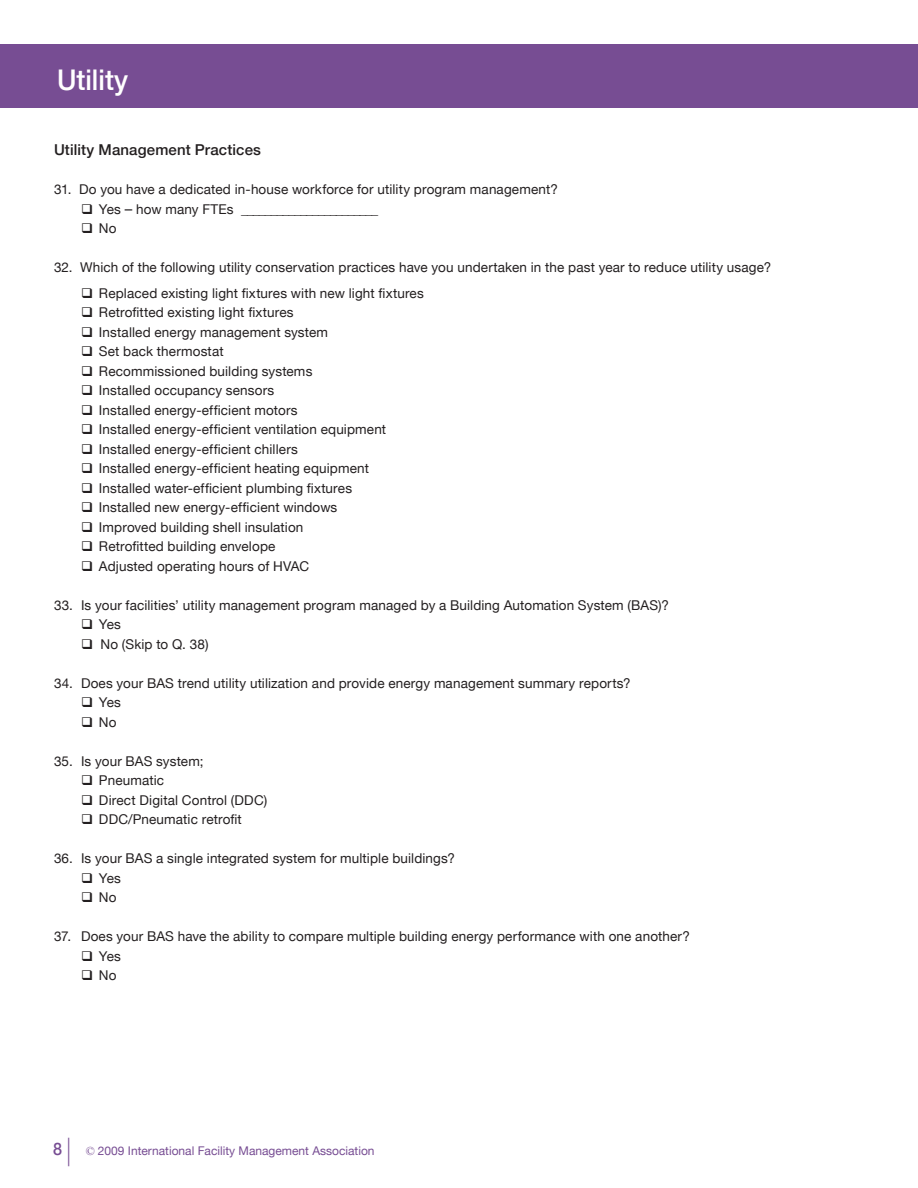
<style>
.page{position:relative;width:918px;height:1188px;background:#fff}
.page>*{position:absolute;margin:0;border:0;box-sizing:border-box;transform-origin:0 0}
.t1{font:500 28.5px "Helvetica Neue LT";color:#fff;scale:.95 1}
.t2{font:100 28.5px "Helvetica Neue LT";color:#774d93;scale:.95 1}
.t3{font:500 17.1px "Helvetica Neue LT";color:#774d93;scale:.95 1}
.t4{font:500 15px "Helvetica Neue LT";letter-spacing:.01em;color:#231f20}
.t5{font:13.5px "Helvetica Neue LT";letter-spacing:.01em;color:#231f20}
.t6{font:12px "Helvetica Neue LT";color:#774d93}
.s1{font-size:15px}
.s2{font-family:"Times New Roman"}
</style>
<div class="page">
<div style="left:0;top:44px;width:918px;height:64px;background:#774d93"></div>
<p class="t1" style="left:57px;top:63px;width:76px">Utility</p>
<p class="t4" style="left:54px;top:141px;width:209px">Utility Management Practices</p>
<p class="t5" style="left:54px;top:181px;width:506px">31. Do you have a dedicated in-house workforce for utility program management?</p>
<p class="t5" style="left:81px;top:201px;width:299px">❑ Yes <span class="s1">–</span> how many FTEs _______________________</p>
<p class="t5" style="left:81px;top:220px;width:37px">❑ No</p>
<p class="t5" style="left:54px;top:259px;width:719px">32. Which of the following utility conservation practices have you undertaken in the past year to reduce utility usage?</p>
<p class="t5" style="left:81px;top:285px;width:344px">❑ Replaced existing light fixtures with new light fixtures</p>
<p class="t5" style="left:81px;top:304px;width:214px">❑ Retrofitted existing light fixtures</p>
<p class="t5" style="left:81px;top:324px;width:249px">❑ Installed energy management system</p>
<p class="t5" style="left:81px;top:343px;width:144px">❑ Set back thermostat</p>
<p class="t5" style="left:81px;top:363px;width:233px">❑ Recommissioned building systems</p>
<p class="t5" style="left:81px;top:382px;width:195px">❑ Installed occupancy sensors</p>
<p class="t5" style="left:81px;top:402px;width:218px">❑ Installed energy-efficient motors</p>
<p class="t5" style="left:81px;top:421px;width:307px">❑ Installed energy-efficient ventilation equipment</p>
<p class="t5" style="left:81px;top:441px;width:218px">❑ Installed energy-efficient chillers</p>
<p class="t5" style="left:81px;top:460px;width:290px">❑ Installed energy-efficient heating equipment</p>
<p class="t5" style="left:81px;top:480px;width:273px">❑ Installed water-efficient plumbing fixtures</p>
<p class="t5" style="left:81px;top:499px;width:258px">❑ Installed new energy-efficient windows</p>
<p class="t5" style="left:81px;top:519px;width:224px">❑ Improved building shell insulation</p>
<p class="t5" style="left:81px;top:538px;width:196px">❑ Retrofitted building envelope</p>
<p class="t5" style="left:81px;top:558px;width:230px">❑ Adjusted operating hours of HVAC</p>
<p class="t5" style="left:54px;top:597px;width:616px">33. Is your facilities’ utility management program managed by a Building Automation System (BAS)?</p>
<p class="t5" style="left:81px;top:616px;width:42px">❑ Yes</p>
<p class="t5" style="left:81px;top:636px;width:129px">❑ No (Skip to Q. 38)</p>
<p class="t5" style="left:54px;top:675px;width:578px">34. Does your BAS trend utility utilization and provide energy management summary reports?</p>
<p class="t5" style="left:81px;top:694px;width:42px">❑ Yes</p>
<p class="t5" style="left:81px;top:714px;width:37px">❑ No</p>
<p class="t5" style="left:54px;top:753px;width:151px">35. Is your BAS system;</p>
<p class="t5" style="left:81px;top:772px;width:85px">❑ Pneumatic</p>
<p class="t5" style="left:81px;top:792px;width:188px">❑ Direct Digital Control (DDC)</p>
<p class="t5" style="left:81px;top:811px;width:162px">❑ DDC/Pneumatic retrofit</p>
<p class="t5" style="left:54px;top:850px;width:403px">36. Is your BAS a single integrated system for multiple buildings?</p>
<p class="t5" style="left:81px;top:870px;width:42px">❑ Yes</p>
<p class="t5" style="left:81px;top:889px;width:37px">❑ No</p>
<p class="t5" style="left:54px;top:928px;width:637px">37. Does your BAS have the ability to compare multiple building energy performance with one another?</p>
<p class="t5" style="left:81px;top:948px;width:42px">❑ Yes</p>
<p class="t5" style="left:81px;top:967px;width:37px">❑ No</p>
<h1 class="t2" style="left:66px;top:1133px;width:8px">|</h1>
<p class="t3" style="left:53px;top:1139px;width:11px">8</p>
<p class="t6" style="left:86px;top:1144px;width:290px"><span class="s2">©</span> 2009 International Facility Management Association</p>
</div>
